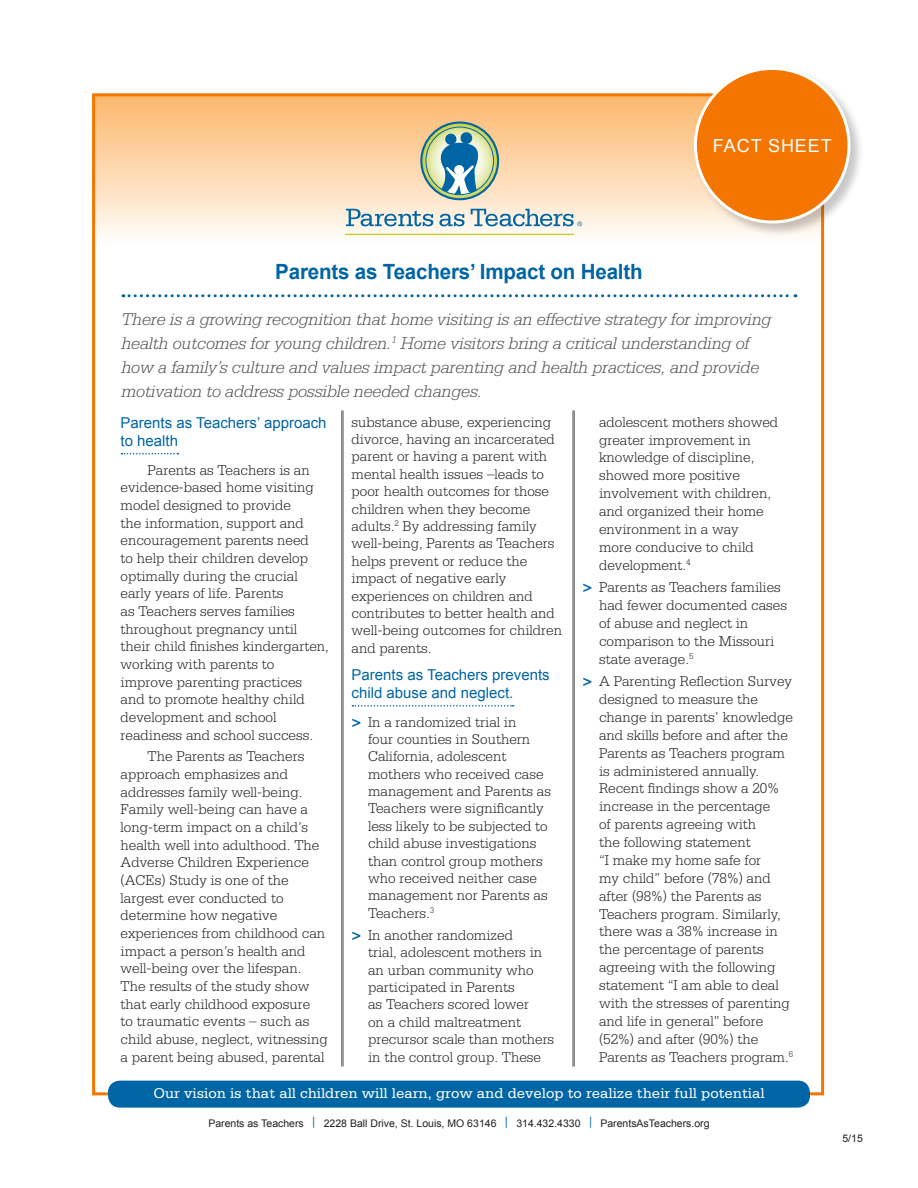
<style>
.page{position:relative;width:918px;height:1188px;background:#fff}
.page>*{position:absolute;margin:0;border:0;box-sizing:border-box;transform-origin:0 0}
.black_subheads{font:700 21px "Arial";letter-spacing:-.01em;color:#0065a4}
.intro_sheet{font:italic 300 18px/24px "Serifa Std";letter-spacing:-.01em;color:#57585a}
.t1{font:18px "Arial";letter-spacing:.05em;color:#fff}
.body_copy{font:300 15px/17.9px "Serifa Std";color:#231f20}
.text_headline{font:15px/18.5px "Arial";color:#0065a4}
.t2{font:15px "Serifa Std";color:#fff}
.t3{font:10.5px "Arial";color:#231f20}
.s1{font-weight:700;font-size:16.5px;color:#0065a4}
.s2{font-family:"Serifa Std";font-size:11.1px;color:#0065a4}
</style>
<div class="page">
<div style="left:94px;top:95px;width:729px;height:148px;background:linear-gradient(to bottom,#fbb66b,#fefbf6)"></div>
<div style="left:693px;top:66px;width:172px;height:172px;background:#231f20;opacity:.25"></div>
<div style="left:695px;top:68px;width:154px;height:154px;background:#f47600;border-radius:50%"></div>
<div style="left:694px;top:67px;width:157px;height:157px;border:3px solid #fff;border-radius:50%"></div>
<div style="left:108px;top:1081px;width:702px;height:27px;background:#0065a4;border-radius:12px"></div>
<svg style="left:121px;top:453px;width:57px;height:1px"></svg>
<svg style="left:352px;top:705px;width:162px;height:2px"></svg>
<svg style="left:123px;top:294px;width:673px;height:3px"></svg>
<hr style="left:574px;top:410px;width:1px;height:656px;background:#57585a">
<hr style="left:573px;top:410px;width:1px;height:656px;background:#57585a">
<hr style="left:343px;top:410px;width:1px;height:656px;background:#57585a">
<hr style="left:342px;top:410px;width:1px;height:656px;background:#57585a">
<svg style="left:421px;top:123px;width:77px;height:76px;background:#b4ca8a"></svg>
<div style="left:420px;top:122px;width:79px;height:78px;border:2px solid #0065a4;border-radius:50%"></div>
<svg style="left:434px;top:140px;width:50px;height:55px;background:#79acba"></svg>
<div style="left:445px;top:134px;width:11px;height:11px;background:#0065a4;border-radius:50%"></div>
<div style="left:460px;top:132px;width:12px;height:12px;background:#0065a4;border-radius:50%"></div>
<div style="left:454px;top:165px;width:10px;height:10px;background:#fff;border-radius:50%"></div>
<div style="left:425px;top:127px;width:69px;height:68px;border:1px solid #0065a4;border-radius:50%"></div>
<svg style="left:346px;top:209px;width:87px;height:17px"></svg>
<svg style="left:439px;top:214px;width:26px;height:12px"></svg>
<svg style="left:471px;top:209px;width:111px;height:17px;background:#afc5cc"></svg>
<hr style="left:345px;top:234px;width:228px;height:1px;background:#c1ce23">
<p class="t1" style="left:713px;top:134px;width:120px">FACT SHEET</p>
<p class="black_subheads" style="left:275px;top:258px;width:369px">Parents as Teachers’ Impact on Health</p>
<p class="intro_sheet" style="left:122px;top:307px;width:652px">There is a growing recognition that home visiting is an effective strategy for improving health outcomes for young children.<sup>1</sup> Home visitors bring a critical understanding of how a family’s culture and values impact parenting and health practices, and provide motivation to address possible needed changes.</p>
<p class="text_headline" style="left:121px;top:413px;width:207px">Parents as Teachers’ approach to health</p>
<p class="body_copy" style="left:121px;top:461px;width:210px;text-indent:27px">Parents as Teachers is an evidence-based home visiting model designed to provide<br>the information, support and encouragement parents need<br>to help their children develop optimally during the crucial early years of life. Parents<br>as Teachers serves families throughout pregnancy until their child finishes kindergarten, working with parents to improve parenting practices and to promote healthy child development and school readiness and school success.</p>
<p class="body_copy" style="left:121px;top:748px;width:209px;text-indent:27px">The Parents as Teachers approach emphasizes and addresses family well-being.<br>Family well-being can have a long-term impact on a child’s health well into adulthood. The<br>Adverse Children Experience (ACEs) Study is one of the largest ever conducted to determine how negative experiences from childhood can impact a person’s health and well-being over the lifespan.<br>The results of the study show that early childhood exposure<br>to traumatic events – such as child abuse, neglect, witnessing a parent being abused, parental</p>
<p class="body_copy" style="left:352px;top:413px;width:212px;line-height:17.4px">substance abuse, experiencing divorce, having an incarcerated parent or having a parent with mental health issues –leads to poor health outcomes for those children when they become adults.<sup>2</sup> By addressing family well-being, Parents as Teachers helps prevent or reduce the impact of negative early experiences on children and contributes to better health and well-being outcomes for children and parents.</p>
<p class="text_headline" style="left:352px;top:666px;width:200px">Parents as Teachers prevents child abuse and neglect.</p>
<p class="body_copy" style="left:368px;top:713px;width:184px;line-height:17.4px;text-indent:-16px"><span class="s1">&gt;</span> In a randomized trial in<br>four counties in Southern<br>California, adolescent mothers who received case management and Parents as<br>Teachers were significantly less likely to be subjected to child abuse investigations than control group mothers who received neither case management nor Parents as<br>Teachers.<sup>3</sup></p>
<p class="body_copy" style="left:368px;top:926px;width:188px;line-height:17.4px;text-indent:-16px"><span class="s1">&gt;</span> In another randomized<br>trial, adolescent mothers in an urban community who participated in Parents<br>as Teachers scored lower<br>on a child maltreatment precursor scale than mothers in the control group. These</p>
<p class="body_copy" style="left:599px;top:413px;width:181px">adolescent mothers showed greater improvement in knowledge of discipline, showed more positive involvement with children, and organized their home environment in a way<br>more conducive to child development.<sup>4</sup></p>
<p class="body_copy" style="left:599px;top:579px;width:189px;text-indent:-16px"><span class="s1">&gt;</span> Parents as Teachers families had fewer documented cases of abuse and neglect in comparison to the Missouri state average.<sup>5</sup></p>
<p class="body_copy" style="left:599px;top:672px;width:196px;text-indent:-16px"><span class="s1">&gt;</span> A Parenting Reflection Survey designed to measure the change in parents’ knowledge and skills before and after the<br>Parents as Teachers program is administered annually.<br>Recent findings show a 20% increase in the percentage<br>of parents agreeing with<br>the following statement<br>“I make my home safe for<br>my child” before (78%) and after (98%) the Parents as<br>Teachers program. Similarly, there was a 38% increase in the percentage of parents agreeing with the following statement “I am able to deal with the stresses of parenting and life in general” before (52%) and after (90%) the<br>Parents as Teachers program.<sup>6</sup></p>
<p class="t2" style="left:153px;top:1085px;width:613px">Our vision is that all children will learn, grow and develop to realize their full potential</p>
<p class="t3" style="left:208px;top:1116px;width:503px">Parents as Teachers <span class="s2">|</span> 2228 Ball Drive, St. Louis, MO 63146 <span class="s2">|</span> 314.432.4330 <span class="s2">|</span> ParentsAsTeachers.org</p>
<p class="t3" style="left:842px;top:1131px;width:22px">5/15</p>
</div>
